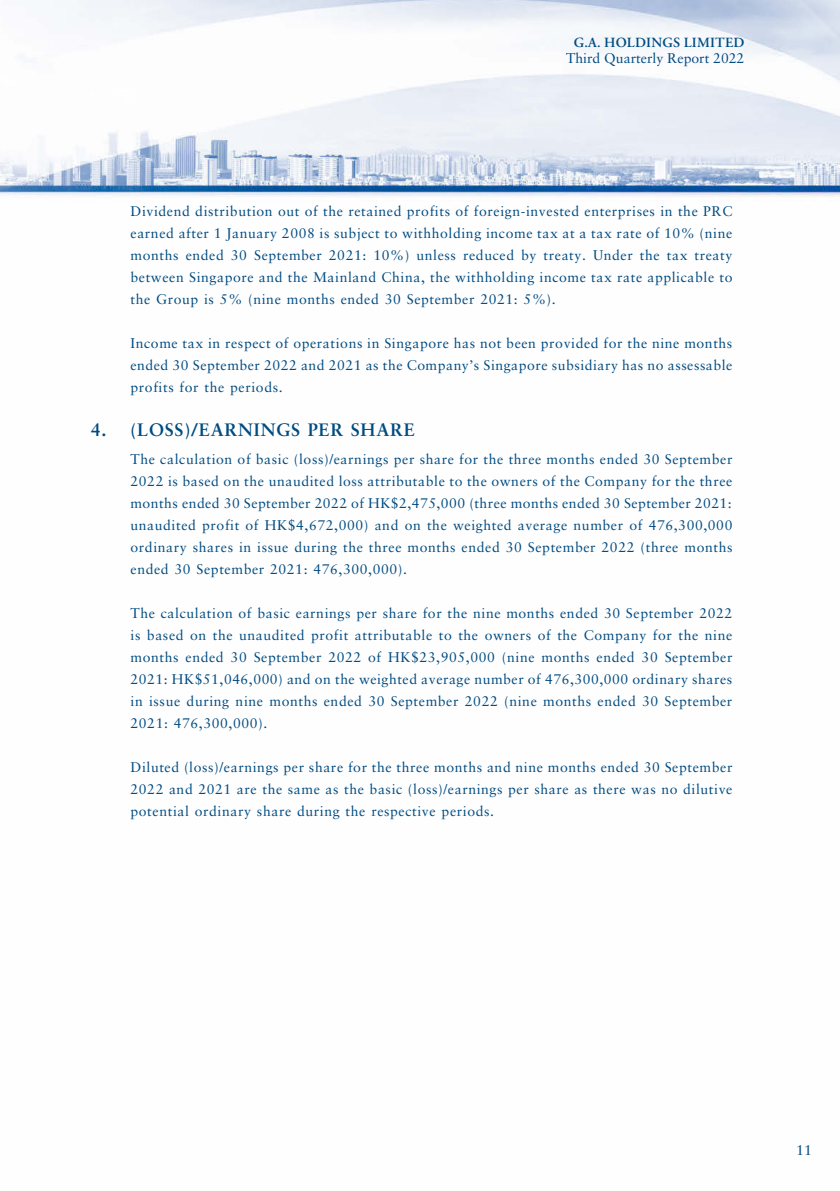
<style>
.page{position:relative;width:840px;height:1191px;background:#fff}
.page>*{position:absolute;margin:0;border:0;box-sizing:border-box;transform-origin:0 0}
.t1{font:700 18px "Sabon LT Std";letter-spacing:.04em;color:#004b81}
.t2{font:14.2px "Sabon LT Std";color:#004b81}
.t3{font:14px/22px "Sabon LT Std";letter-spacing:.04em;color:#004b81;text-align:justify}
.t4{font:14px "Sabon LT Std";color:#004b81}
.t5{font:600 14px "Adobe Garamond Pro";letter-spacing:.015em;color:#004b81}
</style>
<div class="page">
<img style="left:0;top:0;width:839px;height:196px">
<p class="t5" style="left:573px;top:34px;width:172px">G.A. HOLDINGS LIMITED</p>
<p class="t4" style="left:565px;top:50px;width:180px">Third Quarterly Report 2022</p>
<p class="t3" style="left:130px;top:200px;width:603px">Dividend distribution out of the retained profits of foreign-invested enterprises in the PRC earned after 1 January 2008 is subject to withholding income tax at a tax rate of 10% (nine months ended 30 September 2021: 10%) unless reduced by treaty. Under the tax treaty between Singapore and the Mainland China, the withholding income tax rate applicable to the Group is 5% (nine months ended 30 September 2021: 5%).</p>
<p class="t3" style="left:130px;top:332px;width:603px">Income tax in respect of operations in Singapore has not been provided for the nine months ended 30 September 2022 and 2021 as the Company’s Singapore subsidiary has no assessable profits for the periods.</p>
<p class="t1" style="left:91px;top:418px;width:325px">4. (LOSS)/EARNINGS PER SHARE</p>
<p class="t3" style="left:130px;top:447px;width:603px">The calculation of basic (loss)/earnings per share for the three months ended 30 September 2022 is based on the unaudited loss attributable to the owners of the Company for the three months ended 30 September 2022 of HK$2,475,000 (three months ended 30 September 2021: unaudited profit of HK$4,672,000) and on the weighted average number of 476,300,000 ordinary shares in issue during the three months ended 30 September 2022 (three months ended 30 September 2021: 476,300,000).</p>
<p class="t3" style="left:130px;top:601px;width:603px">The calculation of basic earnings per share for the nine months ended 30 September 2022 is based on the unaudited profit attributable to the owners of the Company for the nine months ended 30 September 2022 of HK$23,905,000 (nine months ended 30 September 2021: HK$51,046,000) and on the weighted average number of 476,300,000 ordinary shares in issue during nine months ended 30 September 2022 (nine months ended 30 September 2021: 476,300,000).</p>
<p class="t3" style="left:130px;top:755px;width:603px">Diluted (loss)/earnings per share for the three months and nine months ended 30 September 2022 and 2021 are the same as the basic (loss)/earnings per share as there was no dilutive potential ordinary share during the respective periods.</p>
<p class="t2" style="left:795px;top:1141px;width:17px">11</p>
</div>
